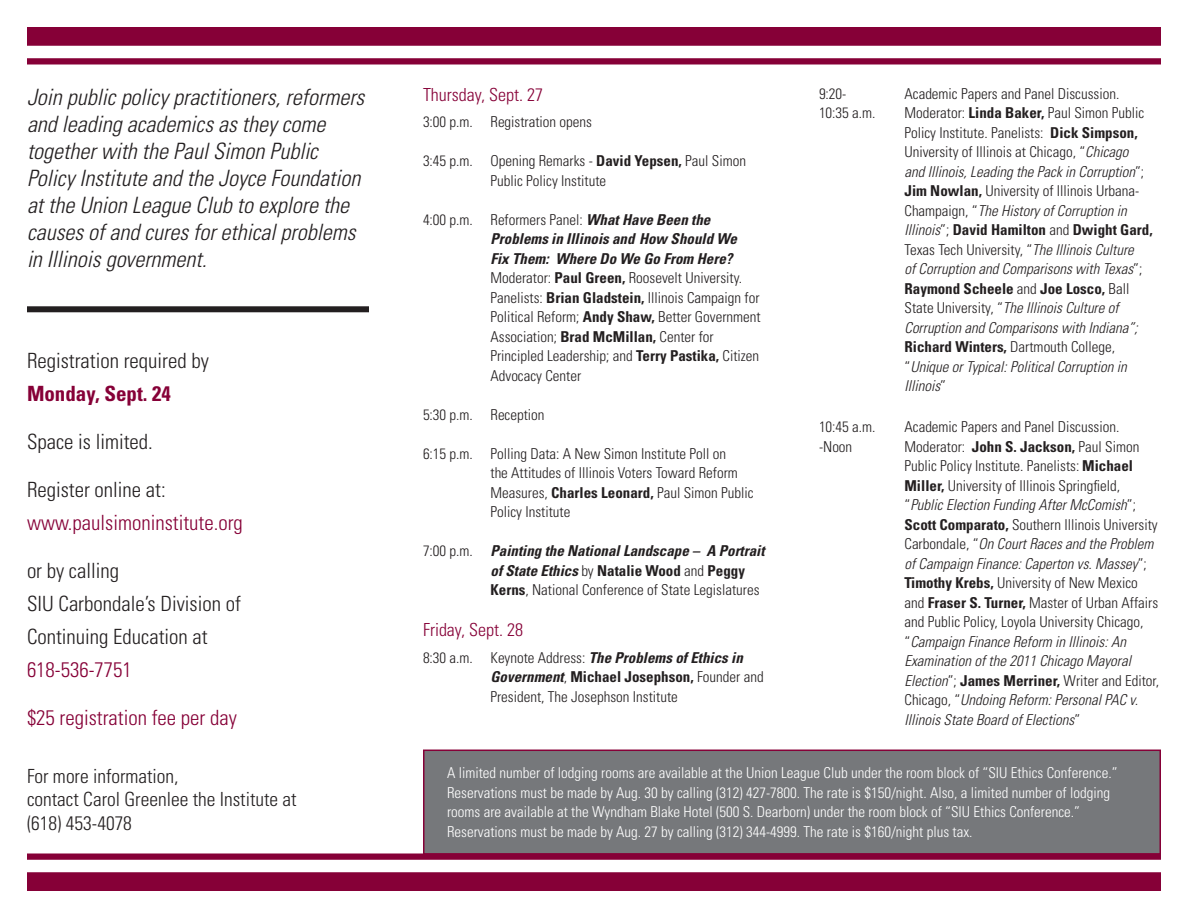
<style>
.page{position:relative;width:1188px;height:918px;background:#fff}
.page>*{position:absolute;margin:0;border:0;box-sizing:border-box;transform-origin:0 0}
.t1{font:italic 300 condensed 22.5px/27px "Univers";color:#231f20}
.t2{font:300 condensed 21px "Univers";color:#231f20}
.t3{font:300 condensed 21px "Univers";color:#860037}
.t4{font:700 condensed 21px "Univers";color:#860037}
.t5{font:300 condensed 19.5px "Univers";color:#231f20}
.t6{font:300 condensed 18px "Univers";color:#860037}
.t7{font:300 condensed 15px/19.5px "Univers";color:#231f20}
.t8{font:italic 300 condensed 15px/19.5px "Univers";color:#231f20}
.t9{font:300 condensed 15px/19.5px "Univers";color:#fff}
.s1{font-weight:700}
.s2{font-weight:700;font-style:italic}
.s3{font-style:normal}
.s4{font-weight:700;font-style:normal}
.s5{font-style:italic}
</style>
<div class="page">
<div style="left:423px;top:750px;width:738px;height:105px;background:#76787b;border:2px solid #860037"></div>
<div style="left:27px;top:27px;width:1134px;height:19px;background:#860037"></div>
<div style="left:27px;top:58px;width:1134px;height:7px;background:#860037"></div>
<div style="left:27px;top:872px;width:1134px;height:19px;background:#860037"></div>
<div style="left:27px;top:853px;width:1134px;height:7px;background:#860037"></div>
<div style="left:27px;top:306px;width:342px;height:6px;background:#231f20"></div>
<p class="t1" style="left:27px;top:83px;width:339px">Join public policy practitioners, reformers and leading academics as they come together with the Paul Simon Public Policy Institute and the Joyce Foundation at the Union League Club to explore the causes of and cures for ethical problems in Illinois government.</p>
<p class="t2" style="left:27px;top:348px;width:183px">Registration required by</p>
<p class="t4" style="left:27px;top:381px;width:145px">Monday, Sept. 24</p>
<p class="t2" style="left:27px;top:429px;width:127px">Space is limited.</p>
<p class="t2" style="left:27px;top:477px;width:140px">Register online at:</p>
<p class="t3" style="left:27px;top:510px;width:217px">www.paulsimoninstitute.org</p>
<p class="t2" style="left:27px;top:558px;width:94px">or by calling</p>
<p class="t2" style="left:27px;top:591px;width:215px">SIU Carbondale’s Division of</p>
<p class="t2" style="left:27px;top:624px;width:182px">Continuing Education at</p>
<p class="t3" style="left:27px;top:657px;width:106px">618-536-7751</p>
<p class="t3" style="left:27px;top:705px;width:211px">$25 registration fee per day</p>
<p class="t5" style="left:27px;top:764px;width:153px">For more information,</p>
<p class="t5" style="left:27px;top:788px;width:271px">contact Carol Greenlee the Institute at</p>
<p class="t5" style="left:27px;top:811px;width:106px">(618) 453-4078</p>
<p class="t6" style="left:423px;top:84px;width:122px">Thursday, Sept. 27</p>
<p class="t7" style="left:423px;top:112px;width:171px">3:00 p.m. Registration opens</p>
<p class="t7" style="left:490px;top:151px;width:257px;text-indent:-68px">3:45 p.m. Opening Remarks - <span class="s1">David Yepsen,</span> Paul Simon<br>Public Policy Institute</p>
<p class="t7" style="left:490px;top:210px;width:272px;text-indent:-68px">4:00 p.m. Reformers Panel: <span class="s2">What Have Been the Problems in Illinois and How Should We<br>Fix Them: Where Do We Go From Here?<br></span>Moderator: <span class="s1">Paul Green,</span> Roosevelt University.<br>Panelists: <span class="s1">Brian Gladstein,</span> Illinois Campaign for Political Reform; <span class="s1">Andy Shaw,</span> Better Government Association; <span class="s1">Brad McMillan,</span> Center for Principled Leadership; and <span class="s1">Terry Pastika,</span> Citizen Advocacy Center</p>
<p class="t7" style="left:423px;top:405px;width:123px">5:30 p.m. Reception</p>
<p class="t7" style="left:490px;top:444px;width:265px;text-indent:-68px">6:15 p.m. Polling Data: A New Simon Institute Poll on<br>the Attitudes of Illinois Voters Toward Reform Measures, <span class="s1">Charles Leonard,</span> Paul Simon Public Policy Institute</p>
<p class="t7" style="left:490px;top:541px;width:276px;text-indent:-68px">7:00 p.m. <span class="s2">Painting the National Landscape – A Portrait of State Ethics</span> by <span class="s1">Natalie Wood</span> and <span class="s1">Peggy<br>Kerns</span>, National Conference of State Legislatures</p>
<p class="t6" style="left:423px;top:619px;width:102px">Friday, Sept. 28</p>
<p class="t7" style="left:490px;top:647px;width:275px;text-indent:-68px">8:30 a.m. Keynote Address: <span class="s2">The Problems of Ethics in<br>Government</span>, <span class="s1">Michael Josephson,</span> Founder and<br>President, The Josephson Institute</p>
<p class="t7" style="left:819px;top:84px;width:29px">9:20-</p>
<p class="t7" style="left:819px;top:103px;width:58px">10:35 a.m.</p>
<p class="t7" style="left:819px;top:417px;width:58px">10:45 a.m.</p>
<p class="t7" style="left:819px;top:436px;width:35px">-Noon</p>
<p class="t8" style="left:904px;top:84px;width:250px"><span class="s3">Academic Papers and Panel Discussion.<br>Moderator:</span> <span class="s4">Linda Baker,</span> <span class="s3">Paul Simon Public Policy Institute. Panelists:</span> <span class="s4">Dick Simpson, </span><span class="s3">University of Illinois at Chicago, “</span>Chicago<br>and Illinois, Leading the Pack in Corruption<span class="s3">”; </span><span class="s4">Jim Nowlan,</span> <span class="s3">University of Illinois Urbana-Champaign, “</span>The History of Corruption in Illinois<span class="s3">”;</span> <span class="s4">David Hamilton</span> <span class="s3">and</span> <span class="s4">Dwight Gard, </span><span class="s3">Texas Tech University, “</span>The Illinois Culture<br>of Corruption and Comparisons with Texas<span class="s3">”; </span><span class="s4">Raymond Scheele</span> <span class="s3">and</span> <span class="s4">Joe Losco,</span> <span class="s3">Ball State University, “</span>The Illinois Culture of Corruption and Comparisons with Indiana”; <span class="s4">Richard Winters,</span> <span class="s3">Dartmouth College, “</span>Unique or Typical: Political Corruption in Illinois<span class="s3">”</span></p>
<p class="t7" style="left:904px;top:417px;width:256px">Academic Papers and Panel Discussion.<br>Moderator: <span class="s1">John S. Jackson,</span> Paul Simon Public Policy Institute. Panelists: <span class="s1">Michael Miller,</span> University of Illinois Springfield, “<span class="s5">Public Election Funding After McComish</span>”; <span class="s1">Scott Comparato,</span> Southern Illinois University Carbondale, “<span class="s5">On Court Races and the Problem of Campaign Finance: Caperton vs. Massey</span>”; <span class="s1">Timothy Krebs,</span> University of New Mexico and <span class="s1">Fraser S. Turner,</span> Master of Urban Affairs and Public Policy, Loyola University Chicago, “<span class="s5">Campaign Finance Reform in Illinois: An Examination of the 2011 Chicago Mayoral Election</span>”; <span class="s1">James Merriner,</span> Writer and Editor, Chicago, “<span class="s5">Undoing Reform: Personal PAC v.<br>Illinois State Board of Elections</span>”</p>
<p class="t9" style="left:447px;top:763px;width:672px">A limited number of lodging rooms are available at the Union League Club under the room block of “SIU Ethics Conference.” Reservations must be made by Aug. 30 by calling (312) 427-7800. The rate is $150/night. Also, a limited number of lodging rooms are available at the Wyndham Blake Hotel (500 S. Dearborn) under the room block of “SIU Ethics Conference.” Reservations must be made by Aug. 27 by calling (312) 344-4999. The rate is $160/night plus tax.</p>
</div>
